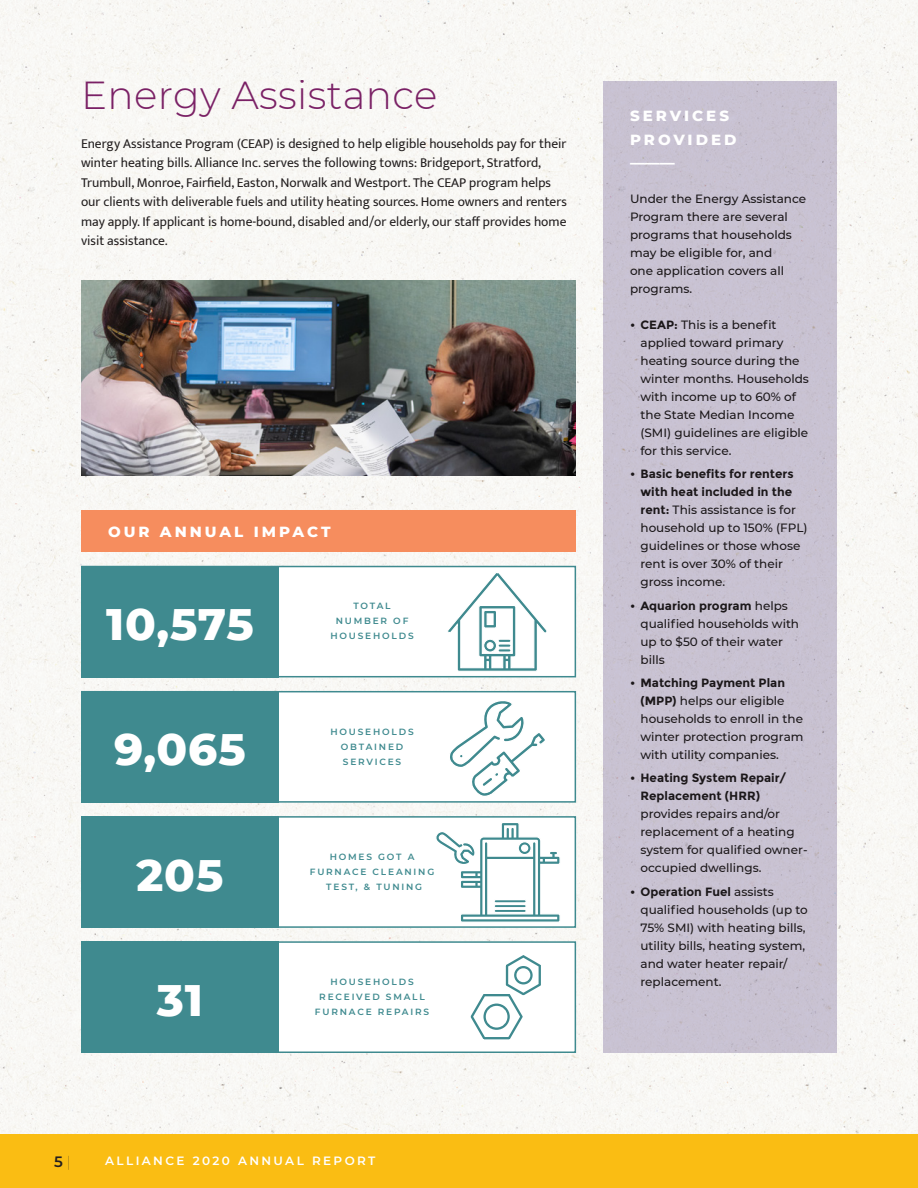
<style>
.page{position:relative;width:918px;height:1188px;background:#fff}
.page>*{position:absolute;margin:0;border:0;box-sizing:border-box;transform-origin:0 0}
.sub_in_bar{font:800 45px "Montserrat";letter-spacing:.02em;color:#fff}
.t1{font:300 39px "Montserrat";letter-spacing:.01em;color:#7e226a}
.sub_in_bar-2{font:800 15px/24px "Montserrat";letter-spacing:.2em;color:#fff}
.t2{font:600 15px "Montserrat";color:#231f20}
.t3{font:13.5px/19.5px "Mukta";color:#231f20}
.t4{font:500 12px/18px "Montserrat";color:#231f20}
.t5{font:700 12px/18px "Montserrat";color:#231f20}
.t6{font:600 12px "Montserrat";letter-spacing:.2em;color:#fff}
.sub_in_bar-3{font:600 9px/15px "Montserrat";letter-spacing:.2em;color:#3f8a8f;text-align:center}
.s1{font-weight:100}
.s2{font-weight:700}
</style>
<div class="page">
<div style="left:0;top:0;width:918px;height:1134px;background:#f9f8f5"></div>
<div style="left:0;top:1134px;width:918px;height:54px;background:#fabd13"></div>
<div style="left:603px;top:81px;width:234px;height:972px;background:#c9c2d1"></div>
<div style="left:81px;top:511px;width:495px;height:41px;background:#f68d5e"></div>
<img style="left:81px;top:281px;width:495px;height:194px">
<div style="left:81px;top:566px;width:495px;height:111px;background:#fff;border:2px solid #3f8a8f"></div>
<div style="left:81px;top:566px;width:198px;height:111px;background:#3f8a8f"></div>
<svg style="left:448px;top:573px;width:99px;height:98px"></svg>
<div style="left:498px;top:648px;width:14px;height:5px;border:1px solid #fff;border-radius:2px"></div>
<div style="left:81px;top:941px;width:495px;height:112px;background:#fff;border:2px solid #3f8a8f"></div>
<div style="left:81px;top:941px;width:198px;height:112px;background:#3f8a8f"></div>
<div style="left:81px;top:816px;width:495px;height:112px;background:#fff;border:2px solid #3f8a8f"></div>
<div style="left:81px;top:816px;width:198px;height:112px;background:#3f8a8f"></div>
<div style="left:81px;top:691px;width:495px;height:112px;background:#fff;border:2px solid #3f8a8f"></div>
<div style="left:81px;top:691px;width:198px;height:112px;background:#3f8a8f"></div>
<svg style="left:450px;top:701px;width:95px;height:95px"></svg>
<svg style="left:436px;top:823px;width:124px;height:99px"></svg>
<svg style="left:470px;top:955px;width:71px;height:85px"></svg>
<h2 class="t1" style="left:81px;top:68px;width:358px">Energy Assistance</h2>
<p class="t3" style="left:81px;top:133px;width:487px">Energy Assistance Program (CEAP) is designed to help eligible households pay for their winter heating bills. Alliance Inc. serves the following towns: Bridgeport, Stratford, Trumbull, Monroe, Fairfield, Easton, Norwalk and Westport. The CEAP program helps our clients with deliverable fuels and utility heating sources. Home owners and renters may apply. If applicant is home-bound, disabled and/or elderly, our staff provides home visit assistance.</p>
<p class="sub_in_bar-2" style="left:108px;top:519px;width:224px">OUR ANNUAL IMPACT</p>
<p class="sub_in_bar" style="left:106px;top:591px;width:149px">10,575</p>
<p class="sub_in_bar-3" style="left:330px;top:598px;width:85px">TOTAL<br>NUMBER OF<br>HOUSEHOLDS</p>
<p class="sub_in_bar" style="left:114px;top:716px;width:133px">9,065</p>
<p class="sub_in_bar-3" style="left:330px;top:724px;width:85px">HOUSEHOLDS<br>OBTAINED<br>SERVICES</p>
<p class="sub_in_bar" style="left:136px;top:842px;width:88px">205</p>
<p class="sub_in_bar-3" style="left:330px;top:849px;width:86px">HOMES GOT A</p>
<p class="sub_in_bar-3" style="left:310px;top:864px;width:126px">FURNACE CLEANING<br>TEST, &amp; TUNING</p>
<p class="sub_in_bar" style="left:157px;top:967px;width:48px">31</p>
<p class="sub_in_bar-3" style="left:315px;top:974px;width:116px">HOUSEHOLDS<br>RECEIVED SMALL<br>FURNACE REPAIRS</p>
<p class="t2" style="left:54px;top:1151px;width:19px">5 <span class="s1">|</span></p>
<p class="t6" style="left:105px;top:1152px;width:272px">ALLIANCE 2020 ANNUAL REPORT</p>
<p class="sub_in_bar-2" style="left:630px;top:103px;width:108px">SERVICES<br>PROVIDED</p>
<p class="sub_in_bar-2" style="left:630px;top:151px;width:46px">———</p>
<p class="t4" style="left:630px;top:189px;width:178px">Under the Energy Assistance<br>Program there are several programs that households may be eligible for, and<br>one application covers all programs.</p>
<p class="t4" style="left:640px;top:315px;width:170px;text-indent:-10px"><span class="s2">• CEAP:</span> This is a benefit applied toward primary heating source during the winter months. Households with income up to 60% of the State Median Income (SMI) guidelines are eligible for this service.</p>
<p class="t4" style="left:640px;top:464px;width:169px;text-indent:-10px"><span class="s2">• Basic benefits for renters with heat included in the rent:</span> This assistance is for household up to 150% (FPL) guidelines or those whose rent is over 30% of their gross income.</p>
<p class="t4" style="left:640px;top:596px;width:160px;text-indent:-10px"><span class="s2">• Aquarion program</span> helps qualified households with up to $50 of their water bills</p>
<p class="t4" style="left:640px;top:673px;width:165px;text-indent:-10px"><span class="s2">• Matching Payment Plan (MPP)</span> helps our eligible households to enroll in the winter protection program with utility companies.</p>
<p class="t5" style="left:640px;top:769px;width:148px;text-indent:-10px">• Heating System Repair/<br>Replacement (HRR)</p>
<p class="t4" style="left:640px;top:805px;width:169px">provides repairs and/or replacement of a heating system for qualified owner&shy;occupied dwellings.</p>
<p class="t4" style="left:640px;top:882px;width:169px;text-indent:-10px"><span class="s2">• Operation Fuel</span> assists qualified households (up to<br>75% SMI) with heating bills, utility bills, heating system, and water heater repair/ replacement.</p>
</div>
